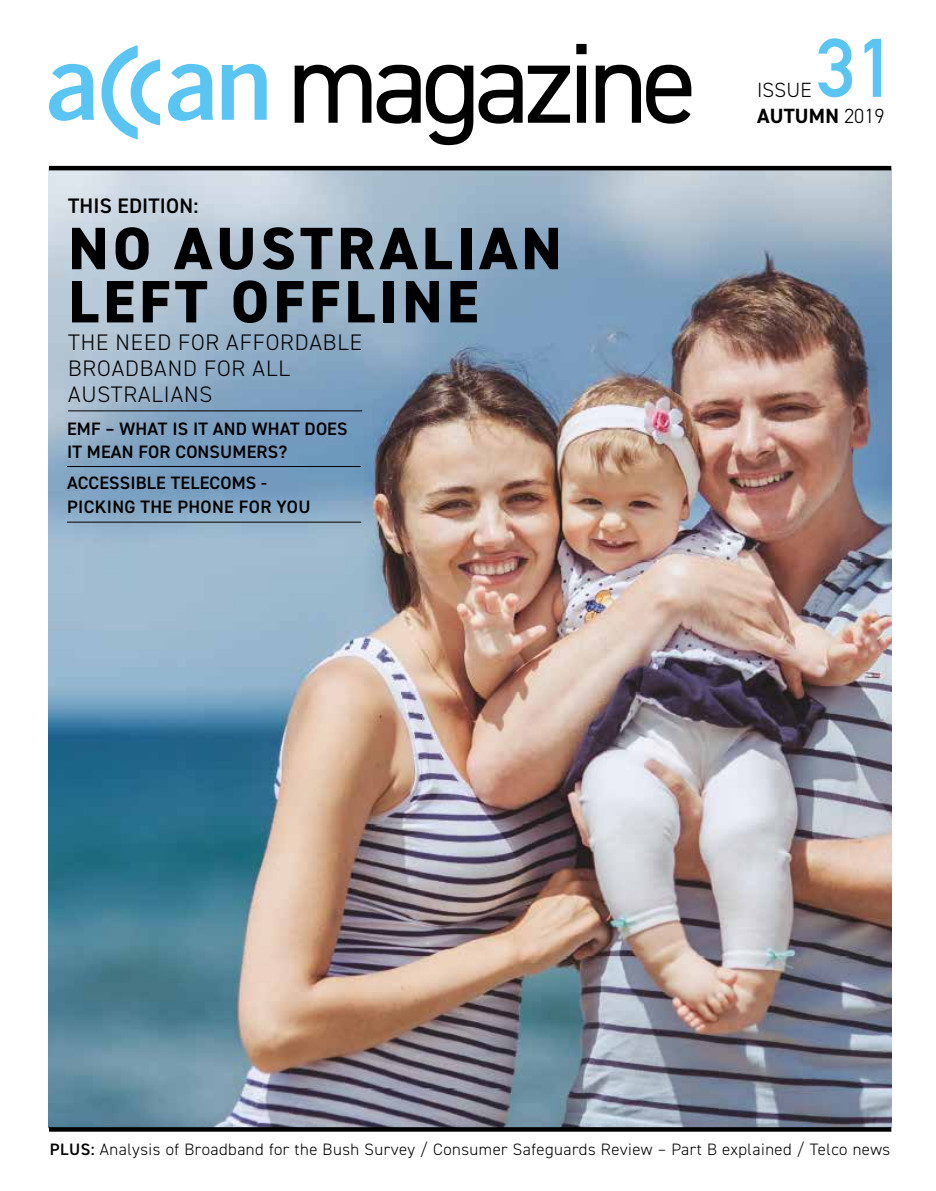
<style>
.page{position:relative;width:936px;height:1191px;background:#fff}
.page>*{position:absolute;margin:0;border:0;box-sizing:border-box;transform-origin:0 0}
.t1{font:114.15px "DIN2014";letter-spacing:-.06em;color:#000}
.t2{font:700 81.45px "DIN Alternate";color:#5ac5f2}
.t3{font:800 60px/53.1px "DIN2014";letter-spacing:.07em;color:#000}
.t4{font:300 22.5px/25.8px "DIN2014";letter-spacing:.04em;color:#000}
.t5{font:600 21px "DIN2014";letter-spacing:.01em;color:#000}
.t6{font:700 20.7px "DIN2014";letter-spacing:.01em;color:#000}
.t7{font:300 20.7px "DIN2014";letter-spacing:.01em;color:#000}
.t8{font:600 18px/22.5px "DIN2014";letter-spacing:.01em;color:#000}
.t9{font:300 16.5px "DIN2014";letter-spacing:.03em;color:#000}
.s1{font-weight:300}
.s2{font-weight:600}
</style>
<div class="page">
<img style="left:49px;top:170px;width:842px;height:957px">
<hr style="left:68px;top:410px;width:294px;height:1px;background:#000">
<hr style="left:49px;top:166px;width:842px;height:4px;background:#000">
<svg style="left:49px;top:1127px;width:842px;height:4px;background:#050607"></svg>
<svg style="left:101px;top:45px;width:59px;height:94px"></svg>
<svg style="left:168px;top:64px;width:45px;height:57px"></svg>
<svg style="left:49px;top:64px;width:45px;height:57px"></svg>
<svg style="left:222px;top:64px;width:45px;height:56px"></svg>
<hr style="left:67px;top:466px;width:294px;height:1px;background:#000">
<hr style="left:67px;top:522px;width:294px;height:1px;background:#000">
<p class="t5" style="left:68px;top:192px;width:132px">THIS EDITION:</p>
<p class="t1" style="left:287px;top:12px;width:411px">magazine</p>
<p class="t3" style="left:68px;top:222px;width:494px">NO AUSTRALIAN<br>LEFT OFFLINE</p>
<p class="t4" style="left:68px;top:330px;width:295px">THE NEED FOR AFFORDABLE<br>BROADBAND FOR ALL<br>AUSTRALIANS</p>
<p class="t8" style="left:67px;top:417px;width:282px">EMF – WHAT IS IT AND WHAT DOES<br>IT MEAN FOR CONSUMERS?</p>
<p class="t8" style="left:67px;top:470px;width:245px;line-height:24.6px">ACCESSIBLE TELECOMS -<br>PICKING THE PHONE FOR YOU</p>
<p class="t2" style="left:817px;top:6px;width:81px">31</p>
<p class="t6" style="left:757px;top:102px;width:129px">AUTUMN <span class="s1">2019</span></p>
<p class="t7" style="left:757px;top:77px;width:56px">ISSUE</p>
<p class="t9" style="left:50px;top:1138px;width:841px"><span class="s2">PLUS:</span> Analysis of Broadband for the Bush Survey / Consumer Safeguards Review – Part B explained / Telco news</p>
</div>
